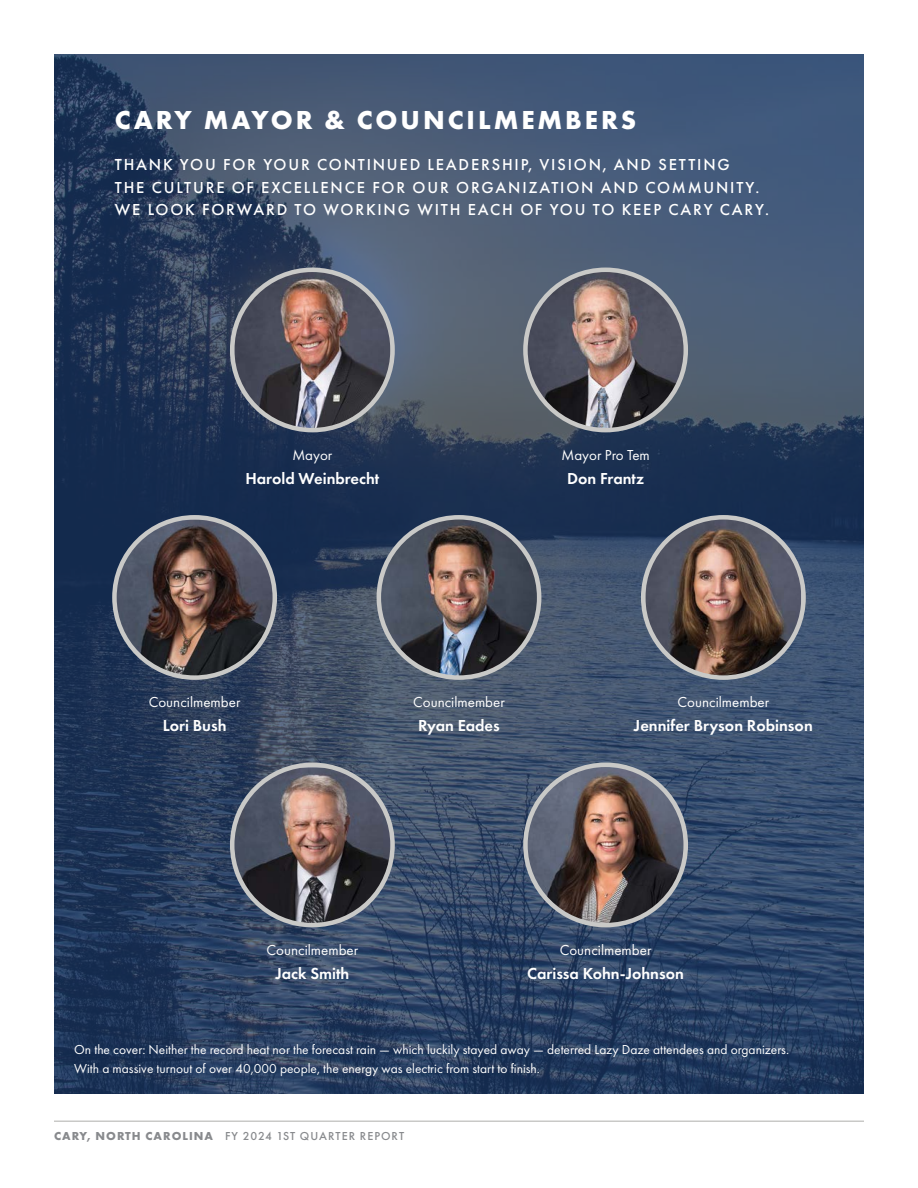
<style>
.page{position:relative;width:918px;height:1188px;background:#fff}
.page>*{position:absolute;margin:0;border:0;box-sizing:border-box;transform-origin:0 0}
.t1{font:700 27px "Futura PT";letter-spacing:.11em;color:#fff}
.t2{font:500 16.5px/22.5px "Futura PT";letter-spacing:.11em;color:#fff}
.t3{font:600 16.5px "Futura PT";color:#fff}
.t4{font:15px "Futura PT";color:#fff}
.t5{font:13.5px/19.5px "Futura PT";color:#fff}
.t6{font:500 12px "Futura PT";letter-spacing:.085em;color:#888a8d}
.s1{font-weight:700}
</style>
<div class="page">
<hr style="left:54px;top:1120px;width:810px;height:2px;background:#c9c9c7">
<img style="left:54px;top:54px;width:810px;height:1040px">
<img style="left:527px;top:765px;width:157px;height:160px">
<div style="left:523px;top:763px;width:165px;height:164px;border:4px solid #c9c9c7;border-radius:50%"></div>
<img style="left:234px;top:272px;width:157px;height:158px">
<div style="left:230px;top:268px;width:165px;height:164px;border:4px solid #c9c9c7;border-radius:50%"></div>
<img style="left:527px;top:272px;width:158px;height:158px">
<div style="left:523px;top:268px;width:165px;height:164px;border:4px solid #c9c9c7;border-radius:50%"></div>
<img style="left:379px;top:519px;width:160px;height:159px">
<div style="left:377px;top:515px;width:164px;height:165px;border:4px solid #c9c9c7;border-radius:50%"></div>
<img style="left:645px;top:519px;width:156px;height:159px">
<div style="left:641px;top:515px;width:165px;height:165px;border:4px solid #c9c9c7;border-radius:50%"></div>
<img style="left:234px;top:767px;width:157px;height:158px">
<div style="left:230px;top:763px;width:165px;height:164px;border:4px solid #c9c9c7;border-radius:50%"></div>
<img style="left:114px;top:519px;width:161px;height:159px">
<div style="left:112px;top:515px;width:165px;height:165px;border:4px solid #c9c9c7;border-radius:50%"></div>
<h1 class="t1" style="left:115px;top:102px;width:523px">CARY MAYOR &amp; COUNCILMEMBERS</h1>
<p class="t2" style="left:115px;top:153px;width:656px">THANK YOU FOR YOUR CONTINUED LEADERSHIP, VISION, AND SETTING<br>THE CULTURE OF EXCELLENCE FOR OUR ORGANIZATION AND COMMUNITY.<br>WE LOOK FORWARD TO WORKING WITH EACH OF YOU TO KEEP CARY CARY.</p>
<p class="t4" style="left:292px;top:446px;width:42px">Mayor</p>
<p class="t3" style="left:245px;top:468px;width:135px">Harold Weinbrecht</p>
<p class="t4" style="left:561px;top:446px;width:90px">Mayor Pro Tem</p>
<p class="t3" style="left:567px;top:468px;width:78px">Don Frantz</p>
<p class="t4" style="left:149px;top:694px;width:93px">Councilmember</p>
<p class="t3" style="left:163px;top:716px;width:65px">Lori Bush</p>
<p class="t4" style="left:413px;top:694px;width:93px">Councilmember</p>
<p class="t3" style="left:418px;top:716px;width:83px">Ryan Eades</p>
<p class="t4" style="left:678px;top:694px;width:93px">Councilmember</p>
<p class="t3" style="left:634px;top:716px;width:180px">Jennifer Bryson Robinson</p>
<p class="t4" style="left:267px;top:941px;width:93px">Councilmember</p>
<p class="t3" style="left:275px;top:963px;width:76px">Jack Smith</p>
<p class="t4" style="left:560px;top:941px;width:93px">Councilmember</p>
<p class="t3" style="left:527px;top:963px;width:158px">Carissa Kohn-Johnson</p>
<p class="t5" style="left:74px;top:1039px;width:716px">On the cover: Neither the record heat nor the forecast rain — which luckily stayed away — deterred Lazy Daze attendees and organizers.<br>With a massive turnout of over 40,000 people, the energy was electric from start to finish.</p>
<p class="t6" style="left:54px;top:1129px;width:352px"><span class="s1">CARY, NORTH CAROLINA</span> FY 2024 1ST QUARTER REPORT</p>
</div>
